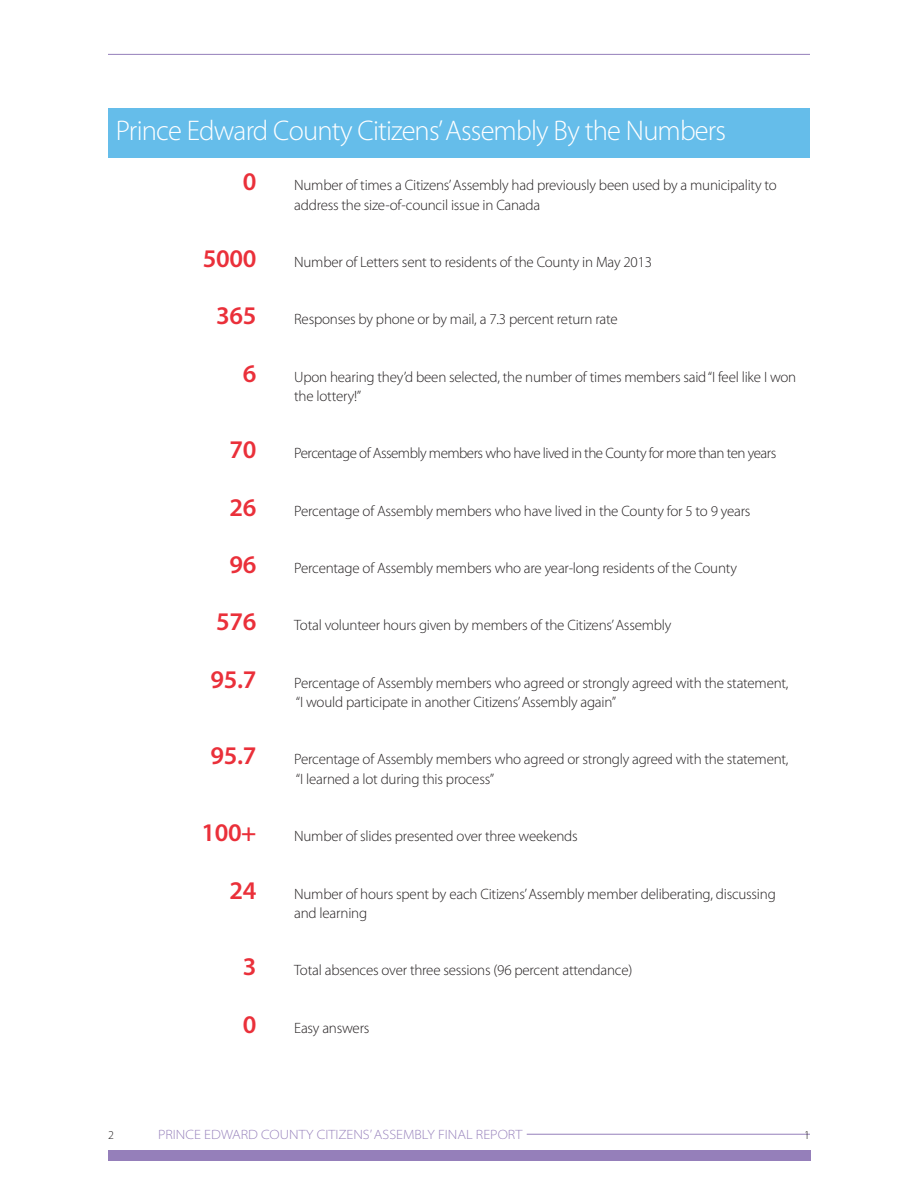
<style>
.page{position:relative;width:918px;height:1188px;background:#fff}
.page>*{position:absolute;margin:0;border:0;box-sizing:border-box;transform-origin:0 0}
.t1{font:300 28.5px "Myriad Pro";letter-spacing:-.03em;color:#fff}
.t2{font:600 25.5px "Myriad Pro";letter-spacing:-.015em;color:#ea303a}
.t3{font:300 15px/19.5px "Myriad Pro";letter-spacing:-.015em;color:#231f20}
.t4{font:300 15px "Myriad Pro";letter-spacing:-.035em;color:#231f20}
.t5{font:300 semi-expanded 13.5px "Myriad Pro";color:#957fba}
.t6{font:300 12px "Myriad Pro";color:#231f20}
</style>
<div class="page">
<hr style="left:527px;top:1134px;width:283px;height:1px;background:#957fba">
<div style="left:108px;top:1151px;width:702px;height:10px;background:#957fba"></div>
<hr style="left:108px;top:54px;width:702px;height:1px;background:#957fba">
<div style="left:108px;top:108px;width:702px;height:50px;background:#65bdea"></div>
<h1 class="t1" style="left:116px;top:120px;width:612px">Prince Edward County Citizens’Assembly By the Numbers</h1>
<h2 class="t2" style="left:243px;top:172px;width:15px">0</h2>
<p class="t3" style="left:294px;top:177px;width:484px">Number of times a Citizens’Assembly had previously been used by a municipality to address the size-of-council issue in Canada</p>
<h2 class="t2" style="left:203px;top:249px;width:55px">5000</h2>
<p class="t3" style="left:294px;top:253px;width:359px">Number of Letters sent to residents of the County in May 2013</p>
<h2 class="t2" style="left:216px;top:306px;width:42px">365</h2>
<p class="t3" style="left:294px;top:311px;width:325px">Responses by phone or by mail, a 7.3 percent return rate</p>
<h2 class="t2" style="left:243px;top:364px;width:15px">6</h2>
<p class="t3" style="left:294px;top:368px;width:504px">Upon hearing they’d been selected, the number of times members said“I feel like I won the lottery!”</p>
<h2 class="t2" style="left:230px;top:440px;width:28px">70</h2>
<p class="t4" style="left:294px;top:448px;width:484px">Percentage of Assembly members who have lived in the County for more than ten years</p>
<h2 class="t2" style="left:230px;top:498px;width:28px">26</h2>
<p class="t3" style="left:294px;top:502px;width:458px">Percentage of Assembly members who have lived in the County for 5 to 9 years</p>
<h2 class="t2" style="left:230px;top:555px;width:28px">96</h2>
<p class="t3" style="left:294px;top:559px;width:444px">Percentage of Assembly members who are year-long residents of the County</p>
<h2 class="t2" style="left:216px;top:612px;width:42px">576</h2>
<p class="t3" style="left:294px;top:617px;width:379px">Total volunteer hours given by members of the Citizens’Assembly</p>
<h2 class="t2" style="left:211px;top:670px;width:47px">95.7</h2>
<p class="t3" style="left:294px;top:674px;width:496px">Percentage of Assembly members who agreed or strongly agreed with the statement, “I would participate in another Citizens’Assembly again”</p>
<h2 class="t2" style="left:211px;top:746px;width:47px">95.7</h2>
<p class="t3" style="left:294px;top:751px;width:496px">Percentage of Assembly members who agreed or strongly agreed with the statement, “I learned a lot during this process”</p>
<h2 class="t2" style="left:201px;top:823px;width:57px">100+</h2>
<p class="t3" style="left:294px;top:828px;width:285px">Number of slides presented over three weekends</p>
<h2 class="t2" style="left:230px;top:880px;width:28px">24</h2>
<p class="t3" style="left:294px;top:885px;width:483px">Number of hours spent by each Citizens’Assembly member deliberating, discussing and learning</p>
<h2 class="t2" style="left:243px;top:957px;width:15px">3</h2>
<p class="t3" style="left:294px;top:962px;width:340px">Total absences over three sessions (96 percent attendance)</p>
<h2 class="t2" style="left:243px;top:1015px;width:15px">0</h2>
<p class="t3" style="left:294px;top:1019px;width:77px">Easy answers</p>
<p class="t6" style="left:108px;top:1130px;width:7px">2</p>
<p class="t5" style="left:158px;top:1129px;width:366px">PRINCE EDWARD COUNTY CITIZENS’ASSEMBLY FINAL REPORT</p>
<p class="t6" style="left:804px;top:1130px;width:7px">1</p>
</div>
